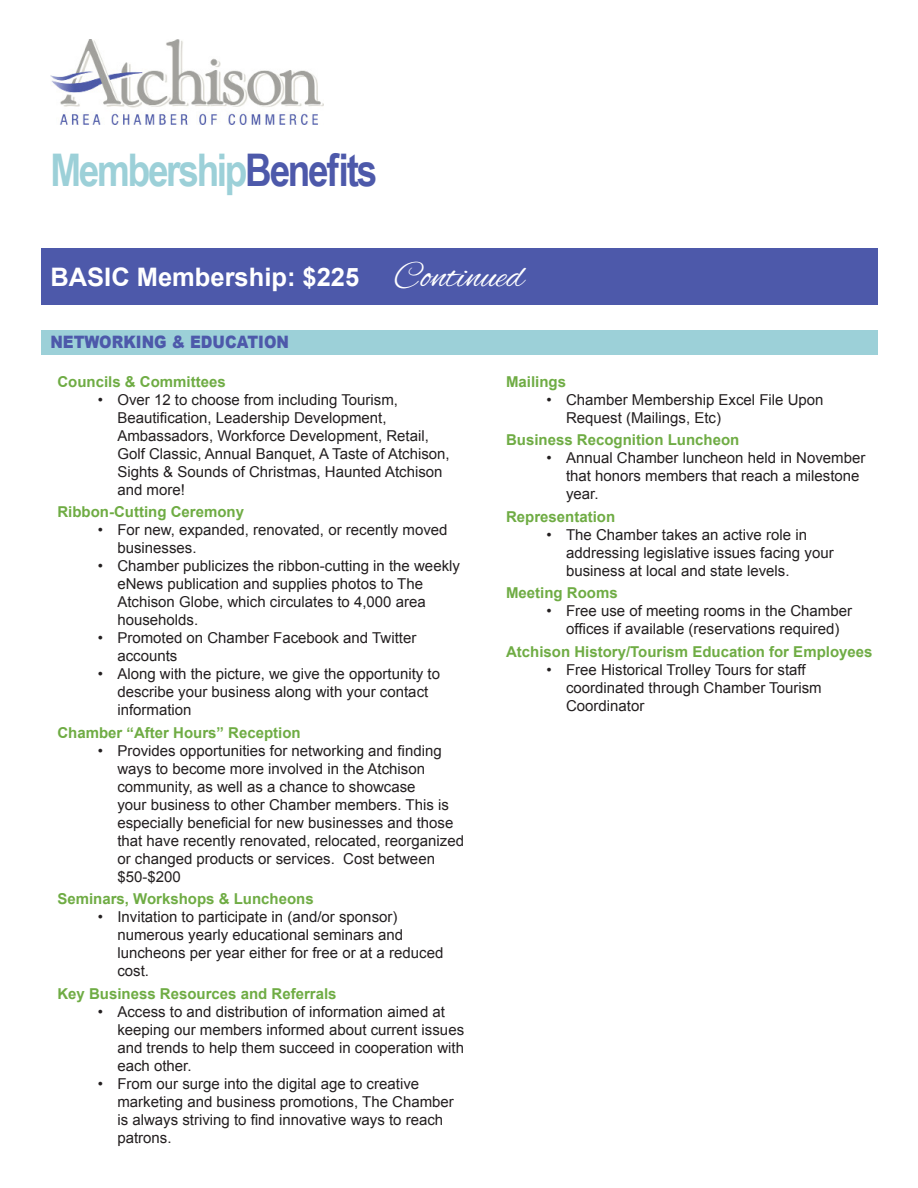
<style>
.page{position:relative;width:918px;height:1188px;background:#fff}
.page>*{position:absolute;margin:0;border:0;box-sizing:border-box;transform-origin:0 0}
.t1{font:700 45px "Arial Narrow";letter-spacing:-.05em;color:#9cd0d8}
.t2{font:37.5px "Alex Brush";color:#fff}
.t3{font:700 25.5px "Arial";color:#fff}
.t4{font:900 17.1px "Arial";color:#4d59aa;scale:.88 1}
.t5{font:15px/18px "Arial";color:#231f20}
.Green_Text{font:700 15px "Arial";color:#6fac44}
.s1{color:#4d59aa}
</style>
<div class="page">
<div style="left:41px;top:248px;width:836px;height:57px;background:#4d59aa"></div>
<img style="left:50px;top:39px;width:273px;height:85px">
<div style="left:41px;top:331px;width:837px;height:24px;background:#9cd0d8"></div>
<p class="t1" style="left:50px;top:136px;width:328px">Membership<span class="s1">Benefits</span></p>
<p class="t3" style="left:50px;top:260px;width:310px">BASIC Membership: $225</p>
<p class="t4" style="left:50px;top:330px;width:273px">NETWORKING &amp; EDUCATION</p>
<p class="t2" style="left:394px;top:255px;width:132px">Continued</p>
<p class="Green_Text" style="left:57px;top:372px;width:170px">Councils &amp; Committees</p>
<p class="t5" style="left:117px;top:391px;width:334px;text-indent:-20px">• Over 12 to choose from including Tourism, Beautification, Leadership Development, Ambassadors, Workforce Development, Retail, Golf Classic, Annual Banquet, A Taste of Atchison, Sights &amp; Sounds of Christmas, Haunted Atchison and more!</p>
<p class="Green_Text" style="left:57px;top:502px;width:188px">Ribbon-Cutting Ceremony</p>
<p class="t5" style="left:117px;top:521px;width:332px;text-indent:-20px">• For new, expanded, renovated, or recently moved businesses.</p>
<p class="t5" style="left:117px;top:557px;width:344px;text-indent:-20px">• Chamber publicizes the ribbon-cutting in the weekly eNews publication and supplies photos to The Atchison Globe, which circulates to 4,000 area households.</p>
<p class="t5" style="left:117px;top:629px;width:301px;text-indent:-20px">• Promoted on Chamber Facebook and Twitter accounts</p>
<p class="t5" style="left:117px;top:665px;width:324px;text-indent:-20px">• Along with the picture, we give the opportunity to describe your business along with your contact information</p>
<p class="Green_Text" style="left:57px;top:723px;width:245px">Chamber “After Hours” Reception</p>
<p class="t5" style="left:117px;top:742px;width:348px;text-indent:-20px">• Provides opportunities for networking and finding ways to become more involved in the Atchison community, as well as a chance to showcase<br>your business to other Chamber members. This is especially beneficial for new businesses and those that have recently renovated, relocated, reorganized or changed products or services. Cost between $50-$200</p>
<p class="Green_Text" style="left:57px;top:889px;width:258px">Seminars, Workshops &amp; Luncheons</p>
<p class="t5" style="left:117px;top:908px;width:327px;text-indent:-20px">• Invitation to participate in (and/or sponsor) numerous yearly educational seminars and luncheons per year either for free or at a reduced cost.</p>
<p class="Green_Text" style="left:57px;top:984px;width:281px">Key Business Resources and Referrals</p>
<p class="t5" style="left:117px;top:1003px;width:348px;text-indent:-20px">• Access to and distribution of information aimed at keeping our members informed about current issues and trends to help them succeed in cooperation with each other.</p>
<p class="t5" style="left:117px;top:1075px;width:338px;text-indent:-20px">• From our surge into the digital age to creative marketing and business promotions, The Chamber is always striving to find innovative ways to reach patrons.</p>
<p class="Green_Text" style="left:506px;top:372px;width:62px">Mailings</p>
<p class="t5" style="left:566px;top:391px;width:259px;text-indent:-20px">• Chamber Membership Excel File Upon<br>Request (Mailings, Etc)</p>
<p class="Green_Text" style="left:506px;top:430px;width:235px">Business Recognition Luncheon</p>
<p class="t5" style="left:566px;top:449px;width:301px;text-indent:-20px">• Annual Chamber luncheon held in November that honors members that reach a milestone year.</p>
<p class="Green_Text" style="left:506px;top:507px;width:111px">Representation</p>
<p class="t5" style="left:566px;top:526px;width:269px;text-indent:-20px">• The Chamber takes an active role in addressing legislative issues facing your business at local and state levels.</p>
<p class="Green_Text" style="left:506px;top:583px;width:113px">Meeting Rooms</p>
<p class="t5" style="left:547px;top:602px;width:307px;text-align:center">• Free use of meeting rooms in the Chamber offices if available (reservations required)</p>
<p class="Green_Text" style="left:506px;top:642px;width:368px">Atchison History/Tourism Education for Employees</p>
<p class="t5" style="left:566px;top:661px;width:257px;text-indent:-20px">• Free Historical Trolley Tours for staff coordinated through Chamber Tourism<br>Coordinator</p>
</div>
